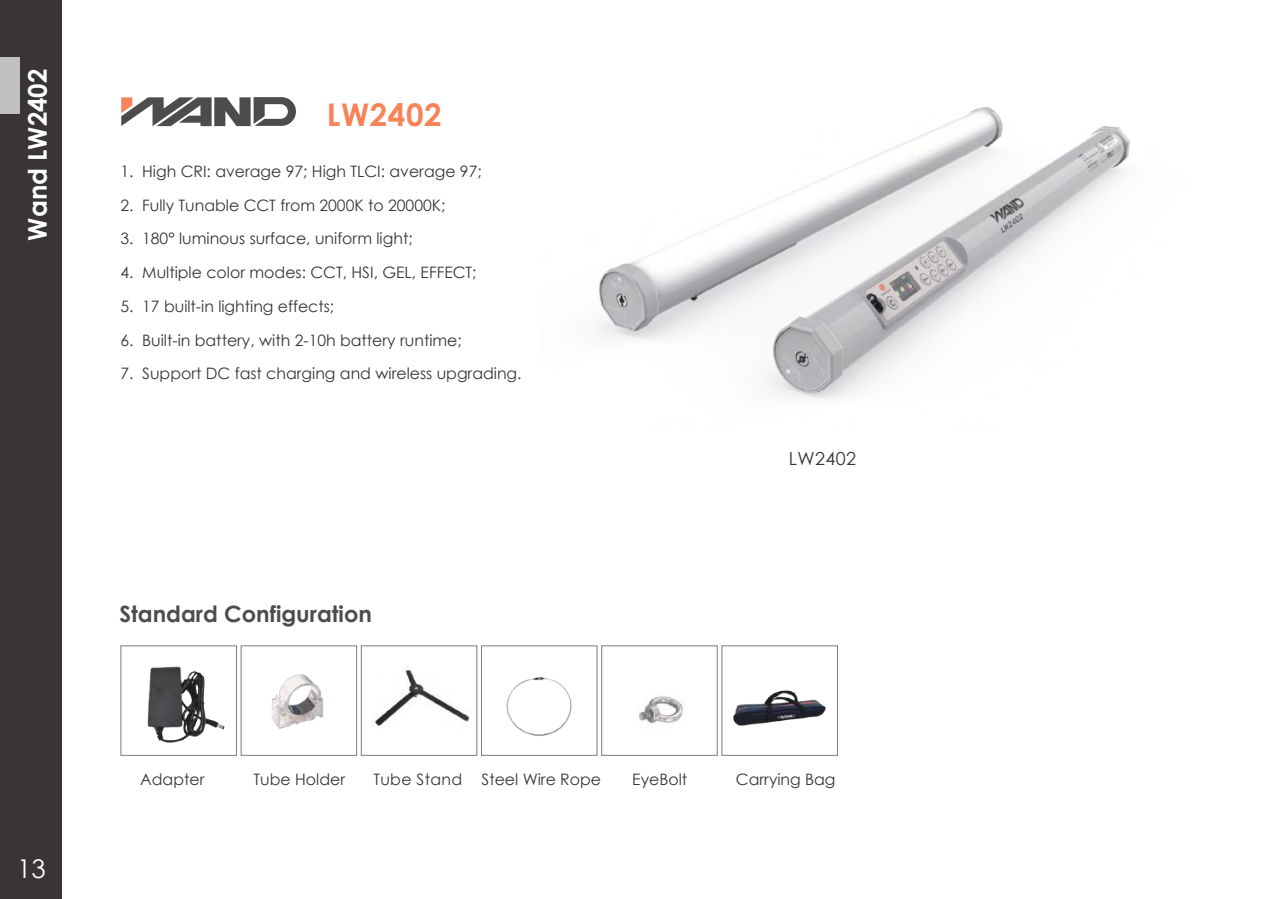
<style>
.page{position:relative;width:1276px;height:899px;background:#fff}
.page>*{position:absolute;margin:0;border:0;box-sizing:border-box;transform-origin:0 0}
.t1{font:700 31.28px "Century Gothic";letter-spacing:.02em;color:#f88359}
.t2{font:25.88px "Century Gothic";color:#fff}
.t3{font:700 25.65px "Century Gothic";color:#fff}
.t4{font:700 22.5px "Century Gothic";color:#4e4b4c}
.t5{font:18px "Century Gothic";letter-spacing:.02em;color:#393535}
.t6{font:15.75px "Century Gothic";color:#393535}
</style>
<div class="page">
<div style="left:0;top:0;width:61px;height:899px;background:#393535"></div>
<div style="left:0;top:57px;width:19px;height:57px;background:#c0bfc1"></div>
<div style="left:121px;top:646px;width:116px;height:110px;border:1px solid #7d7c7e"></div>
<div style="left:241px;top:646px;width:116px;height:110px;border:1px solid #7d7c7e"></div>
<div style="left:361px;top:646px;width:116px;height:110px;border:1px solid #7d7c7e"></div>
<div style="left:481px;top:646px;width:116px;height:110px;border:1px solid #7d7c7e"></div>
<div style="left:601px;top:646px;width:116px;height:110px;border:1px solid #7d7c7e"></div>
<div style="left:721px;top:646px;width:117px;height:110px;border:1px solid #7d7c7e"></div>
<svg style="left:121px;top:97px;width:175px;height:29px"></svg>
<img style="left:597px;top:107px;width:533px;height:293px">
<img style="left:147px;top:666px;width:78px;height:77px">
<img style="left:506px;top:677px;width:66px;height:59px">
<img style="left:639px;top:696px;width:44px;height:28px">
<img style="left:733px;top:690px;width:93px;height:36px">
<img style="left:271px;top:674px;width:53px;height:55px">
<img style="left:372px;top:670px;width:98px;height:56px">
<h3 class="t3" style="left:18px;top:241px;width:173px;rotate:-90deg">Wand LW2402</h3>
<h2 class="t2" style="left:17px;top:850px;width:30px">13</h2>
<h1 class="t1" style="left:327px;top:91px;width:116px">LW2402</h1>
<p class="t6" style="left:120px;top:160px;width:363px">1. High CRI: average 97; High TLCI: average 97;</p>
<p class="t6" style="left:120px;top:194px;width:326px">2. Fully Tunable CCT from 2000K to 20000K;</p>
<p class="t6" style="left:120px;top:228px;width:294px">3. 180° luminous surface, uniform light;</p>
<p class="t6" style="left:120px;top:261px;width:358px">4. Multiple color modes: CCT, HSI, GEL, EFFECT;</p>
<p class="t6" style="left:120px;top:295px;width:215px">5. 17 built-in lighting effects;</p>
<p class="t6" style="left:120px;top:329px;width:343px">6. Built-in battery, with 2-10h battery runtime;</p>
<p class="t6" style="left:120px;top:363px;width:403px">7. Support DC fast charging and wireless upgrading.</p>
<h3 class="t4" style="left:119px;top:597px;width:254px">Standard Configuration</h3>
<p class="t5" style="left:789px;top:446px;width:69px">LW2402</p>
<p class="t6" style="left:140px;top:769px;width:66px">Adapter</p>
<p class="t6" style="left:253px;top:769px;width:93px">Tube Holder</p>
<p class="t6" style="left:373px;top:769px;width:229px">Tube Stand Steel Wire Rope</p>
<p class="t6" style="left:632px;top:769px;width:56px">EyeBolt</p>
<p class="t6" style="left:736px;top:769px;width:101px">Carrying Bag</p>
</div>
